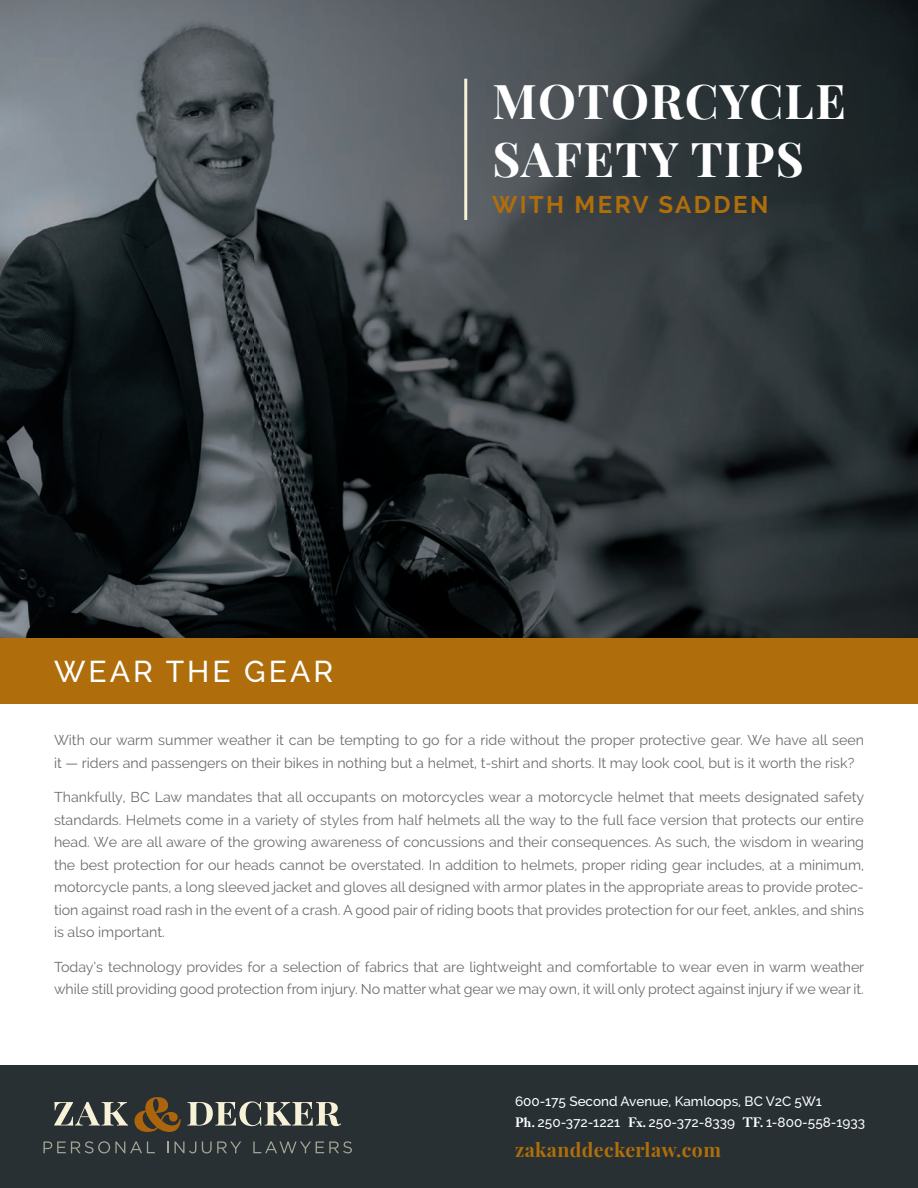
<style>
.page{position:relative;width:918px;height:1188px;background:#fff}
.page>*{position:absolute;margin:0;border:0;box-sizing:border-box;transform-origin:0 0}
.t1{font:700 48px/57.6px "Playfair Display";letter-spacing:.03em;color:#fff}
.t2{font:500 30px "Raleway";letter-spacing:.1em;color:#fff}
.t3{font:700 24px "Raleway";letter-spacing:.1em;color:#af6e0b}
.t4{font:700 19.5px "Playfair Display";letter-spacing:.02em;color:#af6e0b}
.t5{font:14.25px/22.5px "Raleway";letter-spacing:-.005em;color:#6c6d70}
.t6{font:500 13.5px/21px "Raleway";color:#fff}
.s1{font-family:"Adobe Caslon Pro";font-weight:700}
</style>
<div class="page">
<img style="left:0;top:0;width:918px;height:638px">
<div style="left:0;top:1066px;width:918px;height:122px;background:#283033"></div>
<svg style="left:44px;top:1141px;width:111px;height:12px"></svg>
<svg style="left:167px;top:1141px;width:2px;height:12px"></svg>
<svg style="left:175px;top:1141px;width:21px;height:12px"></svg>
<svg style="left:202px;top:1141px;width:39px;height:12px"></svg>
<svg style="left:253px;top:1141px;width:99px;height:12px"></svg>
<svg style="left:54px;top:1102px;width:74px;height:24px"></svg>
<svg style="left:188px;top:1101px;width:153px;height:25px"></svg>
<svg style="left:134px;top:1097px;width:47px;height:35px"></svg>
<div style="left:0;top:638px;width:918px;height:66px;background:#af6e0b"></div>
<hr style="left:464px;top:79px;width:3px;height:141px;background:#f7f1d7">
<h1 class="t1" style="left:492px;top:72px;width:355px">MOTORCYCLE<br>SAFETY TIPS</h1>
<h3 class="t3" style="left:492px;top:191px;width:278px">WITH MERV SADDEN</h3>
<h2 class="t2" style="left:54px;top:654px;width:281px">WEAR THE GEAR</h2>
<p class="t5" style="left:54px;top:729px;width:812px">With our warm summer weather it can be tempting to go for a ride without the proper protective gear. We have all seen it — riders and passengers on their bikes in nothing but a helmet, t-shirt and shorts. It may look cool, but is it worth the risk?</p>
<p class="t5" style="left:54px;top:786px;width:812px;text-align:justify">Thankfully, BC Law mandates that all occupants on motorcycles wear a motorcycle helmet that meets designated safety standards. Helmets come in a variety of styles from half helmets all the way to the full face version that protects our entire head. We are all aware of the growing awareness of concussions and their consequences. As such, the wisdom in wearing the best protection for our heads cannot be overstated. In addition to helmets, proper riding gear includes, at a minimum, motorcycle pants, a long sleeved jacket and gloves all designed with armor plates in the appropriate areas to provide protec&shy;tion against road rash in the event of a crash. A good pair of riding boots that provides protection for our feet, ankles, and shins is also important.</p>
<p class="t5" style="left:54px;top:956px;width:812px">Today’s technology provides for a selection of fabrics that are lightweight and comfortable to wear even in warm weather while still providing good protection from injury. No matter what gear we may own, it will only protect against injury if we wear it.</p>
<p class="t6" style="left:515px;top:1091px;width:351px">600-175 Second Avenue, Kamloops, BC V2C 5W1<br><span class="s1">Ph.</span> 250-372-1221 <span class="s1">Fx.</span> 250-372-8339 <span class="s1">TF.</span> 1-800-558-1933</p>
<h3 class="t4" style="left:515px;top:1138px;width:207px">zakanddeckerlaw.com</h3>
</div>
